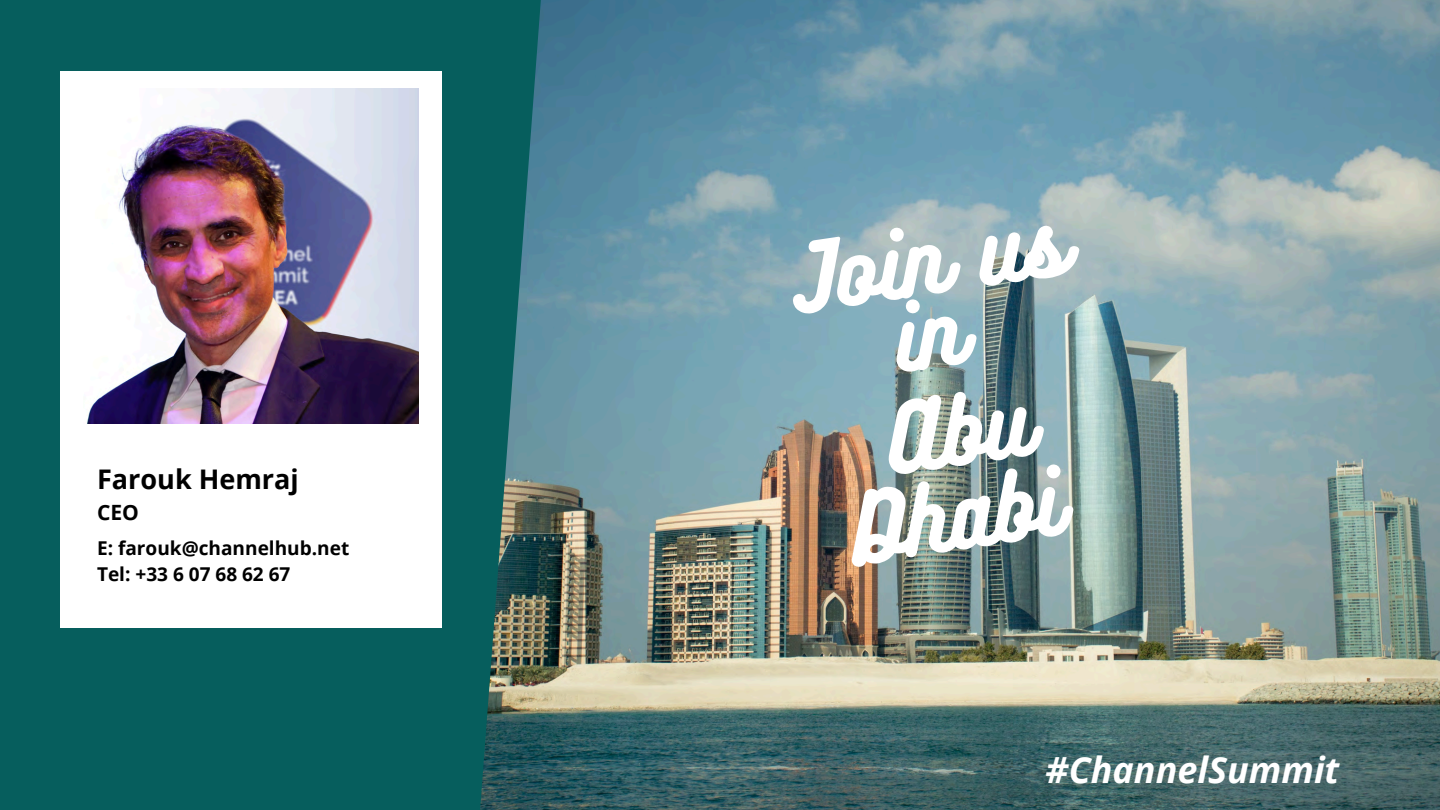
<style>
.page{position:relative;width:1440px;height:810px;background:#fff}
.page>*{position:absolute;margin:0;border:0;box-sizing:border-box;transform-origin:0 0}
.t1{font:84.6px/100.4px "Bukhari Script";color:#fff}
.t2{font:italic 700 36px "Open Sans";color:#fff}
.t3{font:700 27.1px "Open Sans";color:#000}
.t4{font:700 21.1px "Open Sans";color:#000}
.t5{font:700 19.1px "Open Sans";color:#000}
</style>
<div class="page">
<img style="left:442px;top:0;width:998px;height:810px">
<svg style="left:0;top:0;width:541px;height:809px;background:#0e605f"></svg>
<div style="left:61px;top:72px;width:381px;height:556px;background:#fff"></div>
<img style="left:87px;top:88px;width:332px;height:335px">
<p class="t3" style="left:97px;top:460px;width:203px">Farouk Hemraj</p>
<p class="t4" style="left:97px;top:497px;width:43px">CEO</p>
<p class="t5" style="left:97px;top:534px;width:254px">E: farouk@channelhub.net</p>
<h1 class="t5" style="left:97px;top:560px;width:195px">Tel: +33 6 07 68 62 67</h1>
<p class="t1" style="left:784px;top:225px;width:277px;rotate:-8deg">Join us</p>
<h3 class="t1" style="left:867px;top:287px;width:144px;rotate:-8deg">in<br>Abu</h3>
<h3 class="t1" style="left:844px;top:476px;width:211px;rotate:-8deg">Dhabi</h3>
<p class="t2" style="left:1046px;top:744px;width:295px">#ChannelSummit</p>
</div>
